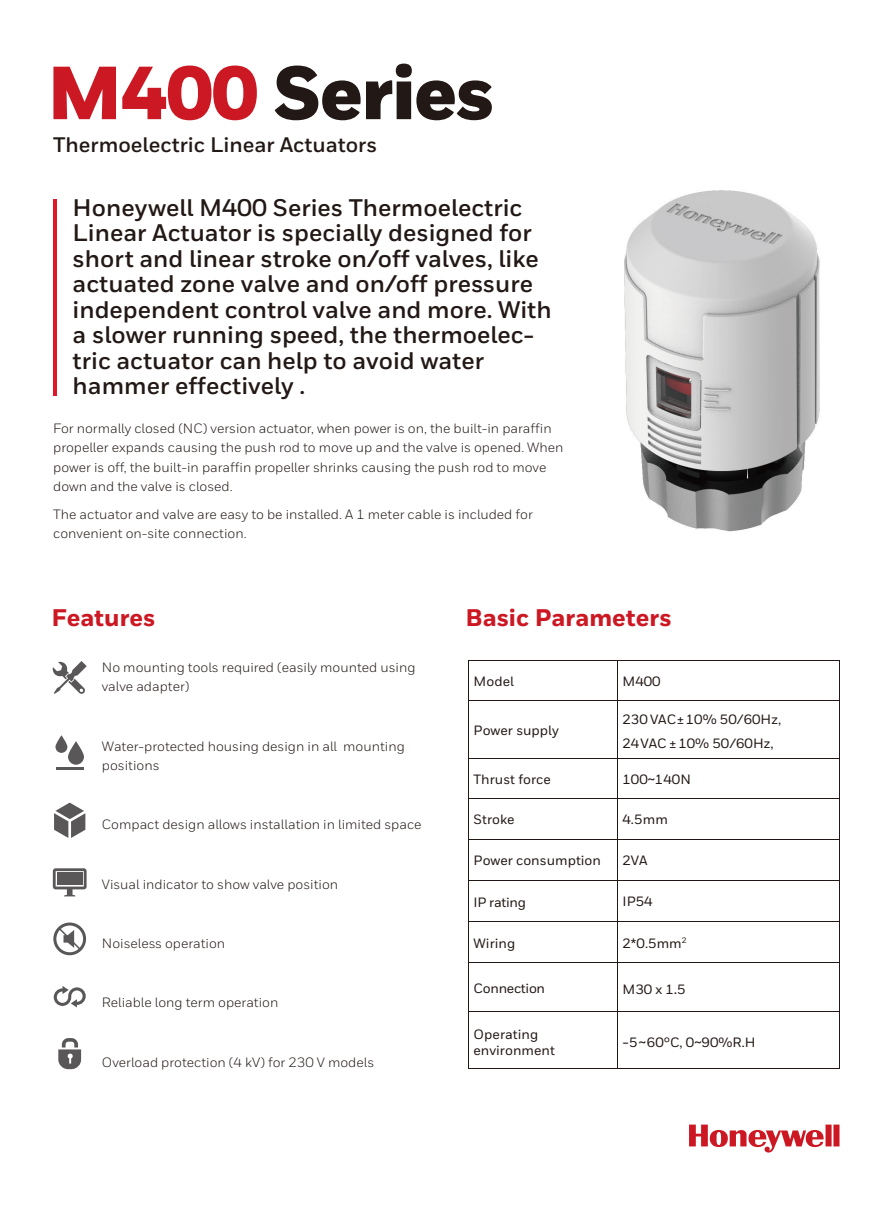
<style>
.page{position:relative;width:893px;height:1212px;background:#fff}
.page>*{position:absolute;margin:0;border:0;box-sizing:border-box;transform-origin:0 0}
.t1{font:900 75px "Honeywell Sans";letter-spacing:-.02em;color:#221815}
.t2{font:700 24px/25.5px "Honeywell Sans";color:#221815}
.t3{font:800 24px "Honeywell Sans";color:#cc1823}
.t4{font:700 21px "Honeywell Sans";color:#221815}
.t5{font:13.5px/19.2px "Honeywell Sans";color:#221815}
.t6{font:500 13.5px/24px "Honeywell Sans";color:#221815}
.t7{font:500 13.5px "Honeywell Sans";letter-spacing:-.02em;color:#221815}
.s1{color:#cc1823}
.s2{font-size:15px}
</style>
<div class="page">
<svg style="left:689px;top:1124px;width:150px;height:29px"></svg>
<img style="left:624px;top:190px;width:196px;height:342px">
<hr style="left:53px;top:200px;width:3px;height:196px;background:#e01729">
<hr style="left:468px;top:660px;width:1px;height:40px;background:#221815">
<hr style="left:617px;top:661px;width:1px;height:39px;background:#221815">
<hr style="left:839px;top:660px;width:1px;height:40px;background:#221815">
<hr style="left:468px;top:700px;width:1px;height:368px;background:#221815">
<hr style="left:617px;top:700px;width:1px;height:139px;background:#221815">
<hr style="left:839px;top:700px;width:1px;height:139px;background:#221815">
<hr style="left:617px;top:839px;width:1px;height:229px;background:#221815">
<hr style="left:839px;top:839px;width:1px;height:229px;background:#221815">
<hr style="left:468px;top:660px;width:149px;height:1px;background:#221815">
<hr style="left:469px;top:700px;width:148px;height:1px;background:#221815">
<hr style="left:617px;top:660px;width:223px;height:1px;background:#221815">
<hr style="left:617px;top:700px;width:222px;height:1px;background:#221815">
<hr style="left:469px;top:757px;width:370px;height:1px;background:#221815">
<hr style="left:469px;top:798px;width:370px;height:1px;background:#221815">
<hr style="left:469px;top:839px;width:148px;height:1px;background:#221815">
<hr style="left:617px;top:839px;width:222px;height:1px;background:#221815">
<hr style="left:469px;top:880px;width:370px;height:1px;background:#221815">
<hr style="left:469px;top:921px;width:370px;height:1px;background:#221815">
<hr style="left:469px;top:962px;width:370px;height:1px;background:#221815">
<hr style="left:469px;top:1011px;width:370px;height:1px;background:#221815">
<hr style="left:468px;top:1068px;width:372px;height:1px;background:#221815">
<svg style="left:53px;top:868px;width:34px;height:28px"></svg>
<div style="left:53px;top:922px;width:33px;height:33px;border:3px solid #595757;border-radius:50%"></div>
<svg style="left:57px;top:926px;width:25px;height:25px"></svg>
<svg style="left:68px;top:741px;width:16px;height:24px"></svg>
<svg style="left:55px;top:735px;width:12px;height:18px"></svg>
<hr style="left:56px;top:768px;width:28px;height:2px;background:#595757">
<svg style="left:52px;top:661px;width:35px;height:33px"></svg>
<svg style="left:54px;top:802px;width:31px;height:36px"></svg>
<svg style="left:54px;top:986px;width:32px;height:21px"></svg>
<svg style="left:58px;top:1038px;width:23px;height:31px"></svg>
<h1 class="t1" style="left:47px;top:47px;width:449px"><span class="s1">M400</span> Series</h1>
<h3 class="t4" style="left:53px;top:131px;width:326px">Thermoelectric Linear Actuators</h3>
<p class="t2" style="left:73px;top:195px;width:480px">Honeywell M400 Series Thermoelectric Linear Actuator is specially designed for short and linear stroke on/off valves, like actuated zone valve and on/off pressure independent control valve and more. With a slower running speed, the thermoelec&shy;tric actuator can help to avoid water hammer effectively .</p>
<p class="t5" style="left:53px;top:419px;width:512px">For normally closed (NC) version actuator, when power is on, the built-in paraffin propeller expands causing the push rod to move up and the valve is opened. When power is off, the built-in paraffin propeller shrinks causing the push rod to move down and the valve is closed.</p>
<p class="t5" style="left:53px;top:505px;width:481px">The actuator and valve are easy to be installed. A 1 meter cable is included for convenient on-site connection.</p>
<h2 class="t3" style="left:52px;top:603px;width:105px">Features</h2>
<h2 class="t3" style="left:466px;top:603px;width:208px">Basic Parameters</h2>
<p class="t5" style="left:102px;top:658px;width:315px">No mounting tools required (easily mounted using valve adapter)</p>
<p class="t6" style="left:474px;top:670px;width:42px">Model</p>
<p class="t6" style="left:622px;top:670px;width:40px">M400</p>
<p class="t6" style="left:474px;top:718px;width:87px">Power supply</p>
<p class="t6" style="left:622px;top:707px;width:160px">230 VAC±10% 50/60Hz,<br>24VAC ±10% 50/60Hz,</p>
<p class="t6" style="left:474px;top:767px;width:79px">Thrust force</p>
<p class="t6" style="left:622px;top:767px;width:70px">100~140N</p>
<p class="t6" style="left:474px;top:808px;width:42px">Stroke</p>
<p class="t6" style="left:622px;top:808px;width:47px">4.5mm</p>
<p class="t6" style="left:622px;top:849px;width:26px">2VA</p>
<p class="t6" style="left:622px;top:890px;width:32px">IP54</p>
<p class="t6" style="left:474px;top:931px;width:43px">Wiring</p>
<p class="t6" style="left:622px;top:931px;width:66px">2*0.5mm<sup>2</sup></p>
<p class="t6" style="left:622px;top:977px;width:65px">M30 x 1<span class="s2">.</span>5</p>
<p class="t5" style="left:102px;top:736px;width:304px">Water-protected housing design in all mounting positions</p>
<p class="t5" style="left:102px;top:815px;width:321px">Compact design allows installation in limited space</p>
<p class="t6" style="left:474px;top:848px;width:129px">Power consumption</p>
<p class="t7" style="left:474px;top:894px;width:54px">IP rating</p>
<p class="t5" style="left:102px;top:874px;width:238px">Visual indicator to show valve position</p>
<p class="t5" style="left:102px;top:934px;width:125px">Noiseless operation</p>
<p class="t7" style="left:474px;top:980px;width:73px">Connection</p>
<p class="t6" style="left:474px;top:1022px;width:66px">Operating</p>
<p class="t5" style="left:102px;top:993px;width:178px">Reliable long term operation</p>
<p class="t6" style="left:622px;top:1030px;width:135px"><span class="s2">-</span>5~60°C, 0~90%R.H</p>
<p class="t6" style="left:474px;top:1039px;width:83px">environment</p>
<p class="t5" style="left:102px;top:1052px;width:274px">Overload protection (4 kV) for 230 V models</p>
</div>
